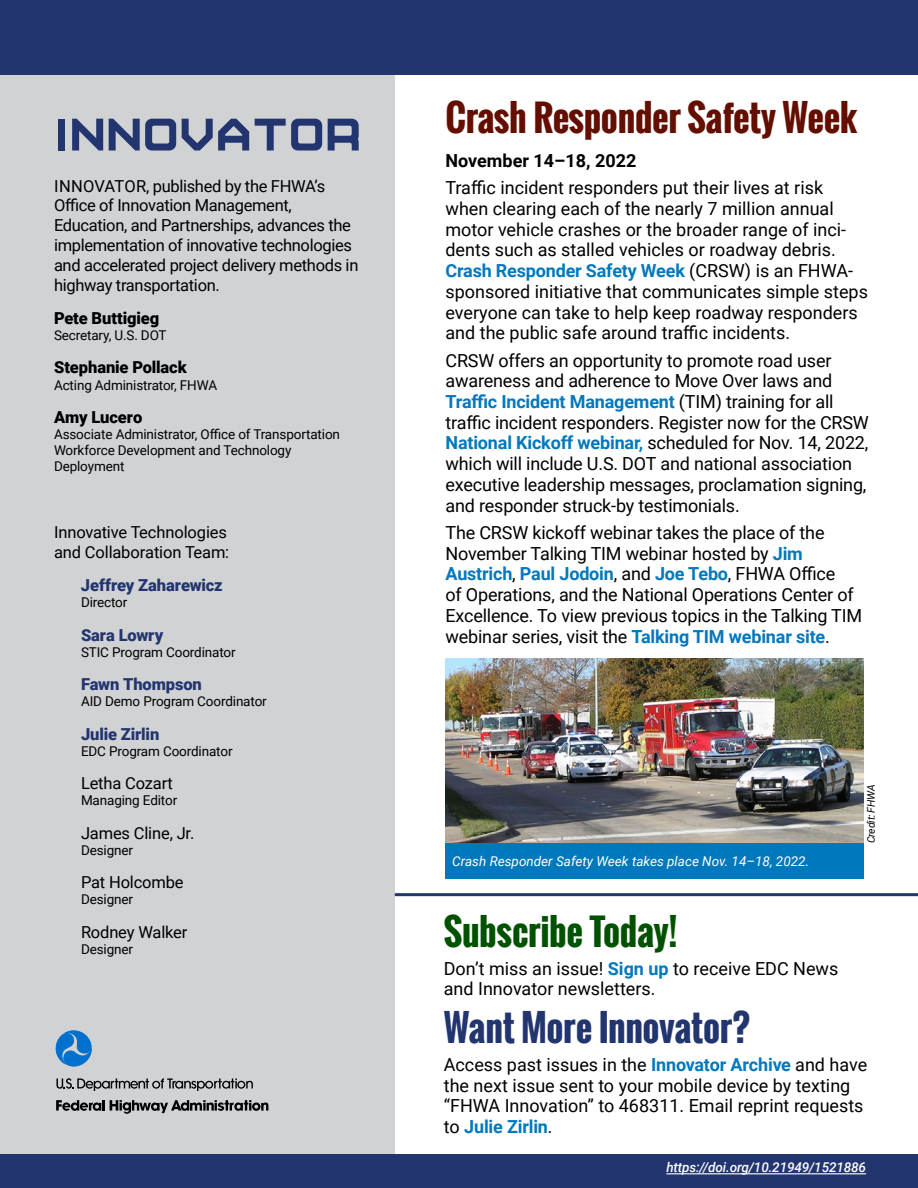
<style>
.page{position:relative;width:918px;height:1188px;background:#fff}
.page>*{position:absolute;margin:0;border:0;box-sizing:border-box;transform-origin:0 0}
.t1{font:66px "Cals Caps";color:#22356f}
.t2{font:700 36px "Oswald";letter-spacing:-.01em;color:#640e00}
.t3{font:700 36px "Oswald";letter-spacing:-.015em;color:#22356f}
.t4{font:700 36px "Oswald";letter-spacing:-.01em;color:#005200}
.t5{font:18px/20.7px "Roboto";letter-spacing:-.01em;color:#000}
.t6{font:700 18px "Roboto";color:#000}
.t7{font:16.5px/19.8px "Roboto";letter-spacing:-.02em;color:#000}
.t8{font:900 16.5px "Roboto";letter-spacing:-.005em;color:#22356f}
.t9{font:900 16.5px "Roboto";letter-spacing:-.005em;color:#000}
.t10{font:13.5px/16.2px "Roboto";letter-spacing:-.01em;color:#000}
.t11{font:italic 13.5px "Roboto";color:#fff}
.t12{font:italic 500 13.5px "Roboto";letter-spacing:-.01em;color:#fff}
.t13{font:italic 10.5px "Roboto";letter-spacing:-.02em;color:#000}
.s1{font-weight:700;color:#0078bd}
</style>
<div class="page">
<div style="left:0;top:61px;width:395px;height:1099px;background:#d1d2d4"></div>
<div style="left:0;top:0;width:918px;height:74px;background:#22356f"></div>
<div style="left:0;top:1155px;width:918px;height:33px;background:#22356f"></div>
<hr style="left:395px;top:893px;width:523px;height:3px;background:#22356f">
<svg style="left:56px;top:1078px;width:197px;height:13px"></svg>
<svg style="left:56px;top:1100px;width:212px;height:14px"></svg>
<svg style="left:56px;top:1030px;width:36px;height:36px"></svg>
<hr style="left:666px;top:1173px;width:200px;height:1px;background:#fff">
<img style="left:446px;top:658px;width:418px;height:185px">
<div style="left:446px;top:843px;width:418px;height:36px;background:#0078bd"></div>
<h1 class="t1" style="left:54px;top:100px;width:309px">INNOVATOR</h1>
<p class="t7" style="left:54px;top:175px;width:306px">INNOVATOR, published by the FHWA’s Office of Innovation Management, Education, and Partnerships, advances the implementation of innovative technologies and accelerated project delivery methods in highway transportation.</p>
<p class="t9" style="left:54px;top:306px;width:107px">Pete Buttigieg</p>
<p class="t10" style="left:54px;top:327px;width:114px">Secretary, U.S. DOT</p>
<p class="t9" style="left:54px;top:356px;width:134px">Stephanie Pollack</p>
<p class="t10" style="left:54px;top:376px;width:165px">Acting Administrator, FHWA</p>
<p class="t9" style="left:54px;top:405px;width:90px">Amy Lucero</p>
<p class="t10" style="left:54px;top:426px;width:288px">Associate Administrator, Office of Transportation<br>Workforce Development and Technology<br>Deployment</p>
<p class="t7" style="left:54px;top:522px;width:177px">Innovative Technologies and Collaboration Team:</p>
<p class="t8" style="left:81px;top:574px;width:143px">Jeffrey Zaharewicz</p>
<p class="t10" style="left:81px;top:594px;width:48px">Director</p>
<p class="t8" style="left:81px;top:623px;width:84px">Sara Lowry</p>
<p class="t10" style="left:81px;top:643px;width:156px">STIC Program Coordinator</p>
<p class="t8" style="left:81px;top:673px;width:122px">Fawn Thompson</p>
<p class="t10" style="left:81px;top:693px;width:187px">AID Demo Program Coordinator</p>
<p class="t8" style="left:81px;top:722px;width:80px">Julie Zirlin</p>
<p class="t10" style="left:81px;top:742px;width:153px">EDC Program Coordinator</p>
<p class="t7" style="left:81px;top:773px;width:93px">Letha Cozart</p>
<p class="t10" style="left:81px;top:792px;width:98px">Managing Editor</p>
<p class="t7" style="left:81px;top:822px;width:115px">James Cline, Jr.</p>
<p class="t10" style="left:81px;top:841px;width:54px">Designer</p>
<p class="t7" style="left:81px;top:872px;width:104px">Pat Holcombe</p>
<p class="t10" style="left:81px;top:891px;width:54px">Designer</p>
<p class="t7" style="left:81px;top:921px;width:108px">Rodney Walker</p>
<p class="t10" style="left:81px;top:940px;width:54px">Designer</p>
<h2 class="t2" style="left:446px;top:90px;width:413px">Crash Responder Safety Week</h2>
<p class="t6" style="left:446px;top:148px;width:192px">November 14–18, 2022</p>
<p class="t5" style="left:446px;top:177px;width:424px">Traffic incident responders put their lives at risk when clearing each of the nearly 7 million annual motor vehicle crashes or the broader range of inci&shy;dents such as stalled vehicles or roadway debris.<br><span class="s1">Crash Responder Safety Week</span> (CRSW) is an FHWA&shy;sponsored initiative that communicates simple steps everyone can take to help keep roadway responders and the public safe around traffic incidents.</p>
<p class="t5" style="left:446px;top:349px;width:425px">CRSW offers an opportunity to promote road user awareness and adherence to Move Over laws and <span class="s1">Traffic Incident Management</span> (TIM) training for all traffic incident responders. Register now for the CRSW <span class="s1">National Kickoff webinar,</span> scheduled for Nov. 14, 2022, which will include U.S. DOT and national association executive leadership messages, proclamation signing, and responder struck-by testimonials.</p>
<p class="t5" style="left:446px;top:522px;width:418px">The CRSW kickoff webinar takes the place of the November Talking TIM webinar hosted by <span class="s1">Jim Austrich</span>, <span class="s1">Paul Jodoin</span>, and <span class="s1">Joe Tebo</span>, FHWA Office<br>of Operations, and the National Operations Center of Excellence. To view previous topics in the Talking TIM webinar series, visit the <span class="s1">Talking TIM webinar site</span>.</p>
<p class="t11" style="left:452px;top:852px;width:358px">Crash Responder Safety Week takes place Nov. 14–18, 2022.</p>
<p class="t13" style="left:864px;top:843px;width:60px;rotate:-90deg">Credit: FHWA</p>
<h2 class="t4" style="left:444px;top:905px;width:235px">Subscribe Today!</h2>
<p class="t5" style="left:444px;top:957px;width:396px">Don’t miss an issue! <span class="s1">Sign up</span> to receive EDC News and Innovator newsletters.</p>
<h2 class="t3" style="left:444px;top:1001px;width:308px">Want More Innovator?</h2>
<p class="t5" style="left:444px;top:1053px;width:425px">Access past issues in the <span class="s1">Innovator Archive</span> and have the next issue sent to your mobile device by texting “FHWA Innovation” to 468311. Email reprint requests to <span class="s1">Julie Zirlin</span>.</p>
<p class="t12" style="left:666px;top:1158px;width:201px">https://doi.org/10.21949/1521886</p>
</div>
